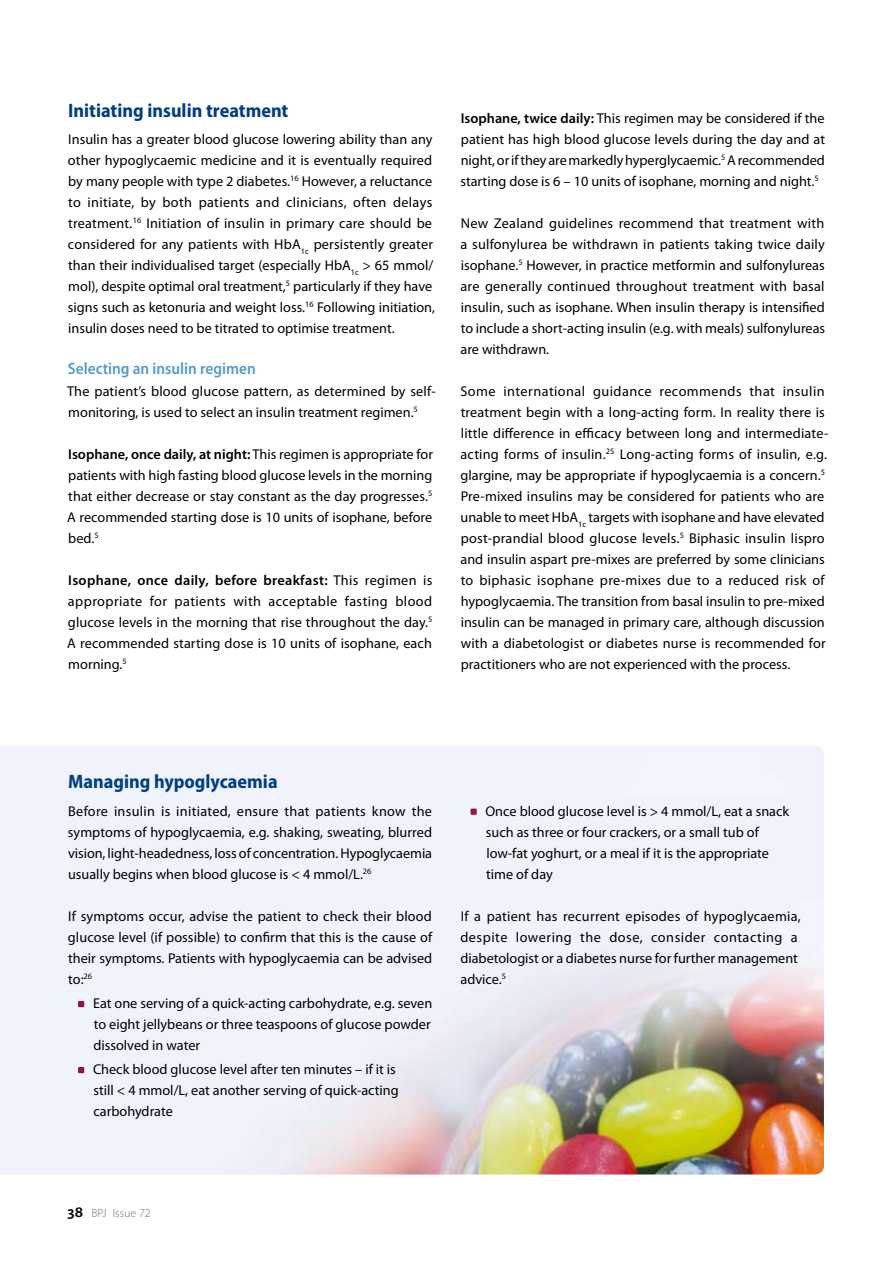
<style>
.page{position:relative;width:893px;height:1263px;background:#fff}
.page>*{position:absolute;margin:0;border:0;box-sizing:border-box;transform-origin:0 0}
.t1{font:700 semi-condensed 19.5px "Myriad Pro";color:#003e86}
.t2{font:600 semi-condensed 16.5px "Myriad Pro";color:#569acc}
.t3{font:14.25px/21px "Myriad Pro";color:#000;text-align:justify}
.t4{font:14.25px/21px "Myriad Pro";letter-spacing:.02em;color:#000}
.t5{font:300 12px "Myriad Pro";color:#707173}
.s1{font-weight:600}
.s2{font-weight:600;font-size:15.75px;color:#000}
</style>
<div class="page">
<img style="left:0;top:746px;width:824px;height:428px">
<svg style="left:78px;top:1001px;width:6px;height:6px"></svg>
<svg style="left:78px;top:1067px;width:6px;height:6px"></svg>
<svg style="left:470px;top:808px;width:7px;height:7px"></svg>
<h1 class="t1" style="left:68px;top:99px;width:222px">Initiating insulin treatment</h1>
<p class="t3" style="left:68px;top:128px;width:369px;text-align:left">Insulin has a greater blood glucose lowering ability than any other hypoglycaemic medicine and it is eventually required by many people with type 2 diabetes.<sup>16</sup> However, a reluctance to initiate, by both patients and clinicians, often delays treatment.<sup>16</sup> Initiation of insulin in primary care should be considered for any patients with HbA<sub>1c</sub> persistently greater than their individualised target (especially HbA<sub>1c</sub> &gt; 65 mmol/ mol), despite optimal oral treatment,<sup>5</sup> particularly if they have signs such as ketonuria and weight loss.<sup>16</sup> Following initiation, insulin doses need to be titrated to optimise treatment.</p>
<p class="t2" style="left:68px;top:359px;width:189px">Selecting an insulin regimen</p>
<p class="t3" style="left:67px;top:380px;width:370px">The patient’s blood glucose pattern, as determined by self&shy;monitoring, is used to select an insulin treatment regimen.<sup>5</sup></p>
<p class="t3" style="left:67px;top:443px;width:367px"><span class="s1">Isophane, once daily, at night:</span> This regimen is appropriate for patients with high fasting blood glucose levels in the morning that either decrease or stay constant as the day progresses.<sup>5<br></sup>A recommended starting dose is 10 units of isophane, before bed.<sup>5</sup></p>
<p class="t3" style="left:67px;top:569px;width:367px"><span class="s1">Isophane, once daily, before breakfast:</span> This regimen is appropriate for patients with acceptable fasting blood glucose levels in the morning that rise throughout the day.<sup>5<br></sup>A recommended starting dose is 10 units of isophane, each morning.<sup>5</sup></p>
<p class="t3" style="left:460px;top:107px;width:366px"><span class="s1">Isophane, twice daily:</span> This regimen may be considered if the patient has high blood glucose levels during the day and at night, or if they are markedly hyperglycaemic.<sup>5</sup> A recommended starting dose is 6 – 10 units of isophane, morning and night.<sup>5</sup></p>
<p class="t3" style="left:460px;top:212px;width:366px">New Zealand guidelines recommend that treatment with a sulfonylurea be withdrawn in patients taking twice daily isophane.<sup>5</sup> However, in practice metformin and sulfonylureas are generally continued throughout treatment with basal insulin, such as isophane. When insulin therapy is intensified to include a short-acting insulin (e.g. with meals) sulfonylureas are withdrawn.</p>
<p class="t3" style="left:460px;top:381px;width:370px;text-align:left">Some international guidance recommends that insulin treatment begin with a long-acting form. In reality there is little difference in efficacy between long and intermediate&shy;acting forms of insulin.<sup>25</sup> Long-acting forms of insulin, e.g. glargine, may be appropriate if hypoglycaemia is a concern.<sup>5<br></sup>Pre-mixed insulins may be considered for patients who are unable to meet HbA<sub>1c</sub> targets with isophane and have elevated post-prandial blood glucose levels.<sup>5</sup> Biphasic insulin lispro and insulin aspart pre-mixes are preferred by some clinicians to biphasic isophane pre-mixes due to a reduced risk of hypoglycaemia. The transition from basal insulin to pre-mixed insulin can be managed in primary care, although discussion with a diabetologist or diabetes nurse is recommended for practitioners who are not experienced with the process.</p>
<h1 class="t1" style="left:68px;top:771px;width:211px">Managing hypoglycaemia</h1>
<p class="t3" style="left:68px;top:800px;width:366px">Before insulin is initiated, ensure that patients know the symptoms of hypoglycaemia, e.g. shaking, sweating, blurred vision, light-headedness, loss of concentration. Hypoglycaemia usually begins when blood glucose is &lt; 4 mmol/L.<sup>26</sup></p>
<p class="t3" style="left:68px;top:905px;width:366px">If symptoms occur, advise the patient to check their blood glucose level (if possible) to confirm that this is the cause of their symptoms. Patients with hypoglycaemia can be advised to:<sup>26</sup></p>
<p class="t3" style="left:93px;top:992px;width:341px">Eat one serving of a quick-acting carbohydrate, e.g. seven to eight jellybeans or three teaspoons of glucose powder dissolved in water</p>
<p class="t3" style="left:93px;top:1058px;width:307px;text-align:left">Check blood glucose level after ten minutes – if it is still &lt; 4 mmol/L, eat another serving of quick-acting carbohydrate</p>
<p class="t3" style="left:485px;top:800px;width:305px;text-align:left">Once blood glucose level is &gt; 4 mmol/L, eat a snack such as three or four crackers, or a small tub of low-fat yoghurt, or a meal if it is the appropriate time of day</p>
<p class="t4" style="left:460px;top:906px;width:342px">If a patient has recurrent episodes of hypoglycaemia, despite lowering the dose, consider contacting a diabetologist or a diabetes nurse for further management advice.<sup>5</sup></p>
<p class="t5" style="left:68px;top:1206px;width:85px"><span class="s2">38</span> BPJ Issue 72</p>
</div>
